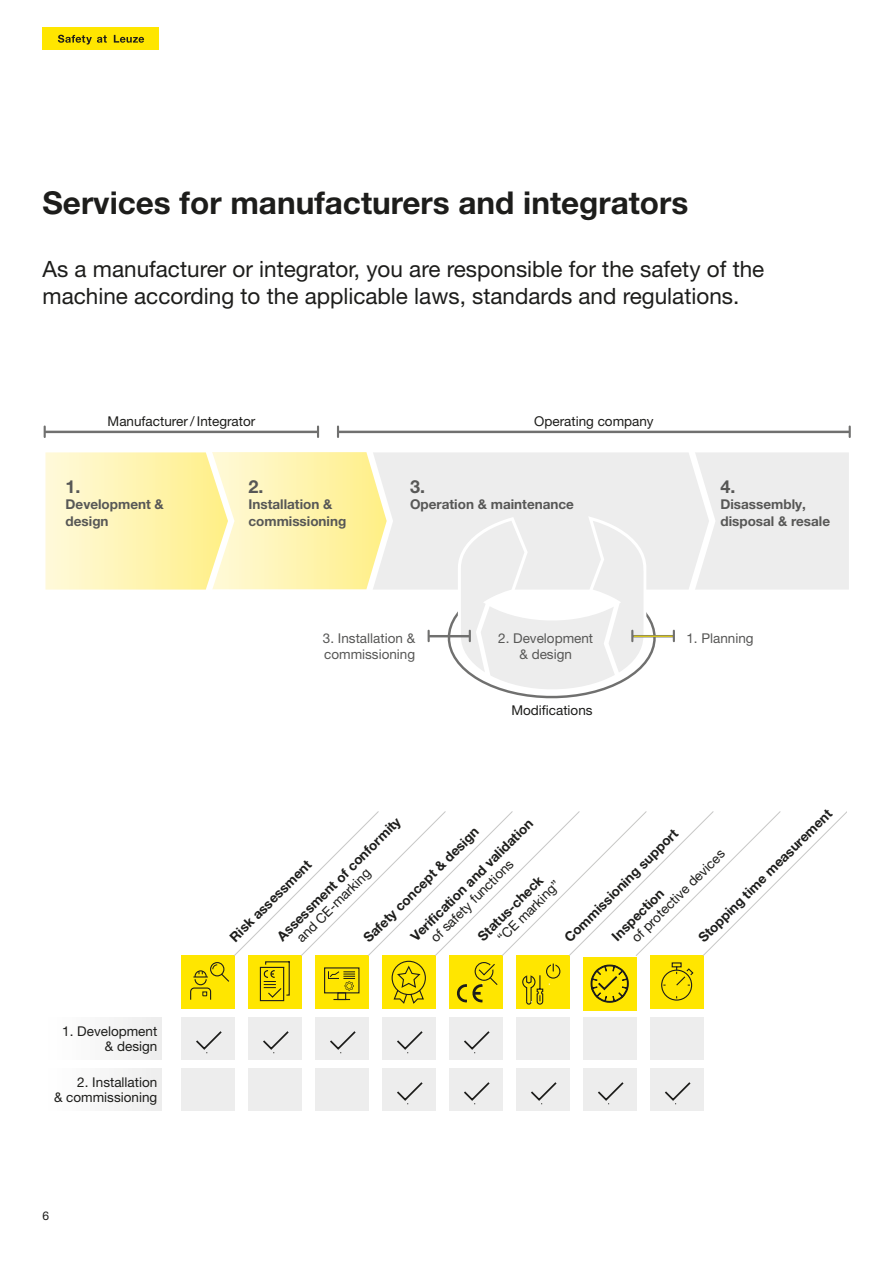
<style>
.page{position:relative;width:893px;height:1263px;background:#fff}
.page>*{position:absolute;margin:0;border:0;box-sizing:border-box;transform-origin:0 0}
.t1{font:700 31.5px "Helvetica Neue LT Pro";color:#1d1d1b}
.t2{font:22.5px/27px "Helvetica Neue LT Pro";color:#1d1d1b}
.t3{font:700 18px "Helvetica Neue LT Pro";color:#575756}
.t4{font:13.5px/15px "Helvetica Neue LT Pro";color:#1d1d1b;text-align:right}
.t5{font:700 13.5px "Helvetica Neue LT Pro";color:#1d1d1b}
.t6{font:700 13.5px/16.5px "Helvetica Neue LT Pro";color:#575756}
.t7{font:13.5px/16.5px "Helvetica Neue LT Pro";color:#575756}
.t8{font:12px "Helvetica Neue LT Pro";color:#1d1d1b}
</style>
<div class="page">
<svg style="left:43px;top:429px;width:807px;height:270px"></svg>
<hr style="left:634px;top:635px;width:39px;height:2px;background:#70706f">
<hr style="left:430px;top:635px;width:39px;height:2px;background:#70706f">
<svg style="left:44px;top:426px;width:2px;height:11px"></svg>
<svg style="left:317px;top:426px;width:2px;height:11px"></svg>
<svg style="left:337px;top:426px;width:2px;height:11px"></svg>
<svg style="left:428px;top:631px;width:2px;height:10px"></svg>
<svg style="left:458px;top:516px;width:188px;height:178px"></svg>
<svg style="left:673px;top:631px;width:2px;height:10px"></svg>
<div style="left:181px;top:955px;width:53px;height:53px;background:#ffe600"></div>
<div style="left:248px;top:956px;width:53px;height:53px;background:#ffe600"></div>
<div style="left:315px;top:956px;width:53px;height:53px;background:#ffe600"></div>
<div style="left:382px;top:956px;width:53px;height:53px;background:#ffe600"></div>
<div style="left:449px;top:956px;width:53px;height:53px;background:#ffe600"></div>
<div style="left:516px;top:956px;width:53px;height:53px;background:#ffe600"></div>
<div style="left:583px;top:957px;width:53px;height:53px;background:#ffe600"></div>
<div style="left:650px;top:956px;width:53px;height:53px;background:#ffe600"></div>
<div style="left:43px;top:1017px;width:119px;height:43px;background:#f6f6f6"></div>
<div style="left:181px;top:1017px;width:53px;height:43px;background:#ededed"></div>
<svg style="left:196px;top:1031px;width:26px;height:22px"></svg>
<div style="left:248px;top:1017px;width:53px;height:43px;background:#ededed"></div>
<svg style="left:263px;top:1031px;width:26px;height:22px"></svg>
<div style="left:315px;top:1017px;width:53px;height:43px;background:#ededed"></div>
<svg style="left:330px;top:1031px;width:26px;height:22px"></svg>
<div style="left:382px;top:1017px;width:53px;height:43px;background:#ededed"></div>
<svg style="left:397px;top:1031px;width:26px;height:22px"></svg>
<div style="left:449px;top:1017px;width:53px;height:43px;background:#ededed"></div>
<svg style="left:464px;top:1031px;width:26px;height:22px"></svg>
<div style="left:516px;top:1017px;width:53px;height:43px;background:#ededed"></div>
<div style="left:583px;top:1017px;width:53px;height:43px;background:#ededed"></div>
<div style="left:650px;top:1017px;width:53px;height:43px;background:#ededed"></div>
<div style="left:43px;top:1068px;width:119px;height:43px;background:#f6f6f6"></div>
<div style="left:181px;top:1068px;width:53px;height:43px;background:#ededed"></div>
<div style="left:248px;top:1068px;width:53px;height:43px;background:#ededed"></div>
<div style="left:315px;top:1068px;width:53px;height:43px;background:#ededed"></div>
<div style="left:382px;top:1068px;width:53px;height:43px;background:#ededed"></div>
<svg style="left:397px;top:1082px;width:26px;height:22px"></svg>
<div style="left:449px;top:1068px;width:53px;height:43px;background:#ededed"></div>
<svg style="left:464px;top:1082px;width:26px;height:22px"></svg>
<div style="left:516px;top:1068px;width:53px;height:43px;background:#ededed"></div>
<svg style="left:531px;top:1082px;width:26px;height:22px"></svg>
<div style="left:583px;top:1068px;width:53px;height:43px;background:#ededed"></div>
<svg style="left:598px;top:1082px;width:26px;height:22px"></svg>
<div style="left:650px;top:1068px;width:53px;height:43px;background:#ededed"></div>
<svg style="left:665px;top:1082px;width:26px;height:22px"></svg>
<svg style="left:190px;top:811px;width:656px;height:194px"></svg>
<div style="left:43px;top:27px;width:116px;height:23px;background:#ffe600"></div>
<svg style="left:58px;top:35px;width:86px;height:10px"></svg>
<h1 class="t1" style="left:43px;top:182px;width:647px">Services for manufacturers and integrators</h1>
<h2 class="t2" style="left:43px;top:254px;width:723px">As a manufacturer or integrator, you are responsible for the safety of the machine according to the applicable laws, standards and regulations.</h2>
<p class="t4" style="left:108px;top:413px;width:149px">Manufacturer / Integrator</p>
<p class="t4" style="left:534px;top:413px;width:121px">Operating company</p>
<h3 class="t3" style="left:66px;top:475px;width:17px">1.</h3>
<p class="t6" style="left:66px;top:496px;width:100px">Development &amp; design</p>
<h3 class="t3" style="left:248px;top:475px;width:17px">2.</h3>
<p class="t6" style="left:248px;top:496px;width:99px">Installation &amp; commissioning</p>
<h3 class="t3" style="left:410px;top:475px;width:17px">3.</h3>
<p class="t6" style="left:410px;top:496px;width:165px">Operation &amp; maintenance</p>
<h3 class="t3" style="left:720px;top:475px;width:17px">4.</h3>
<p class="t6" style="left:720px;top:496px;width:111px">Disassembly, disposal &amp; resale</p>
<p class="t7" style="left:323px;top:629px;width:94px">3. Installation &amp; commissioning</p>
<p class="t7" style="left:498px;top:629px;width:97px;text-align:center">2. Development &amp; design</p>
<p class="t4" style="left:511px;top:702px;width:83px">Modifications</p>
<p class="t7" style="left:686px;top:629px;width:69px">1. Planning</p>
<p class="t4" style="left:62px;top:1023px;width:97px">1. Development &amp; design</p>
<p class="t4" style="left:54px;top:1074px;width:105px">2. Installation<br>&amp; commissioning</p>
<p class="t8" style="left:43px;top:1209px;width:8px">6</p>
<p class="t5" style="left:695px;top:934px;width:184px;rotate:-45deg">Stopping time measurement</p>
<p class="t5" style="left:273px;top:932px;width:170px;rotate:-45deg">Assessment of conformity</p>
<p class="t5" style="left:407px;top:932px;width:168px;rotate:-45deg">Verifi cation and validation</p>
<p class="t5" style="left:360px;top:934px;width:158px;rotate:-45deg">Safety concept &amp; design</p>
<p class="t5" style="left:561px;top:934px;width:155px;rotate:-45deg">Commissioning support</p>
<p class="t4" style="left:628px;top:934px;width:127px;rotate:-45deg">of protective devices</p>
<p class="t5" style="left:226px;top:933px;width:111px;rotate:-45deg">Risk assessment</p>
<p class="t4" style="left:427px;top:934px;width:113px;rotate:-45deg">of safety functions</p>
<p class="t4" style="left:293px;top:934px;width:100px;rotate:-45deg">and CE-marking</p>
<p class="t5" style="left:474px;top:932px;width:87px;rotate:-45deg">Status-check</p>
<p class="t4" style="left:494px;top:934px;width:83px;rotate:-45deg">“CE marking”</p>
<p class="t5" style="left:608px;top:932px;width:69px;rotate:-45deg">Inspection</p>
</div>
